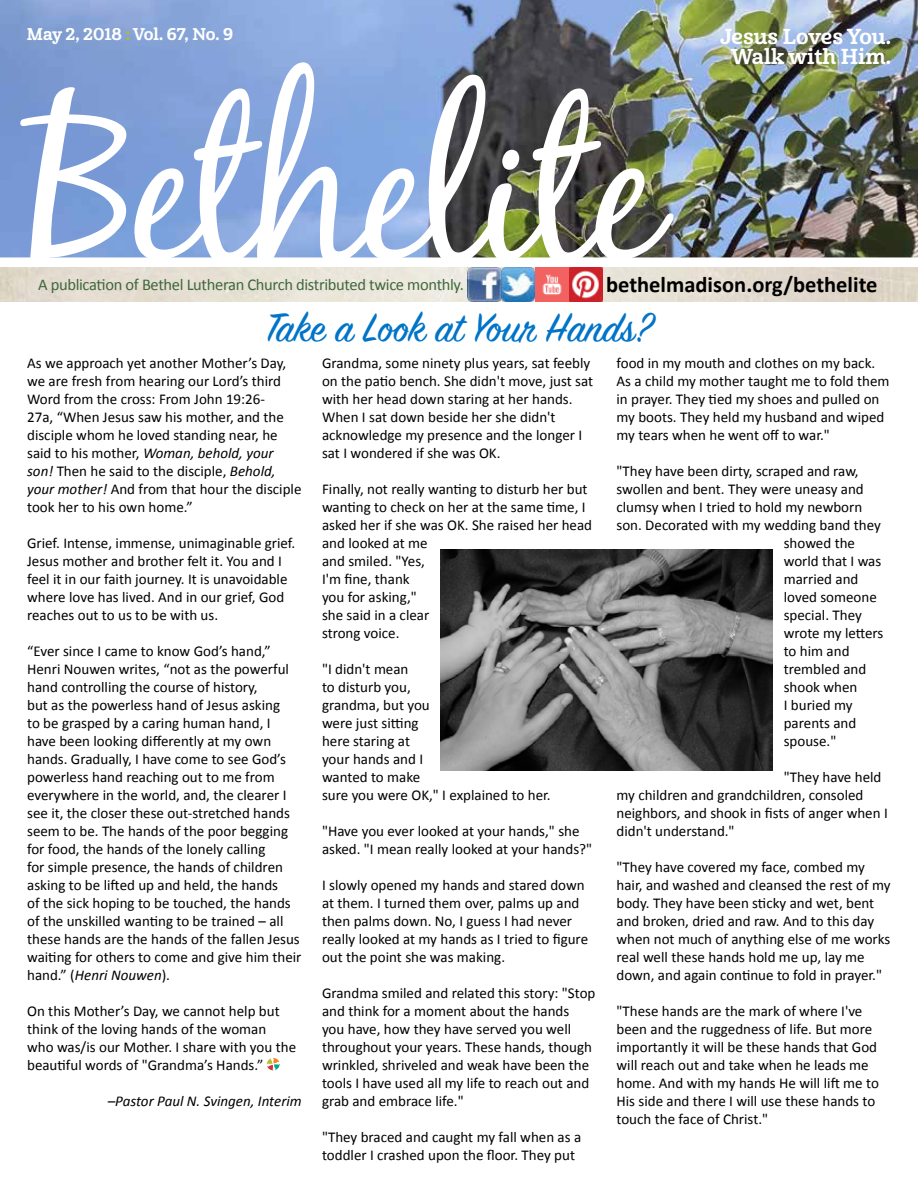
<style>
.page{position:relative;width:918px;height:1188px;background:#fff}
.page>*{position:absolute;margin:0;border:0;box-sizing:border-box;transform-origin:0 0}
.t1{font:219.6px "Black Jack";letter-spacing:-.02em;color:#fff;scale:.94 1}
.t2{font:45px "Sign Painter House Script";color:#0074c8}
.t3{font:700 22.5px "Calibri";color:#000}
.t4{font:21px/19.5px "Cabrito Nor Bol";color:#fff;text-align:center}
.t5{font:16.5px "Calibri";letter-spacing:-.02em;color:#3e683d}
.t6{font:16.5px "Cabrito Nor Bol";color:#fff}
.t7{font:15px/18px "Calibri";color:#000}
.t8{font:italic 15px "Calibri";color:#000}
.s1{color:#b7ba19}
.s2{font-style:italic}
</style>
<div class="page">
<img style="left:0;top:0;width:918px;height:257px">
<img style="left:0;top:268px;width:918px;height:33px">
<img style="left:468px;top:268px;width:134px;height:33px">
<svg style="left:267px;top:1058px;width:13px;height:12px"></svg>
<img style="left:441px;top:549px;width:332px;height:221px">
<p class="t6" style="left:27px;top:23px;width:208px">May 2, 2018 <span class="s1">:</span> Vol. 67, No. 9</p>
<h3 class="t4" style="left:720px;top:27px;width:172px">Jesus Loves You.<br>Walk with Him.</h3>
<h1 class="t1" style="left:27px;top:53px;width:675px">Bethelite</h1>
<p class="t5" style="left:38px;top:275px;width:427px">A publication of Bethel Lutheran Church distributed twice monthly.</p>
<h3 class="t3" style="left:606px;top:268px;width:273px">bethelmadison.org/bethelite</h3>
<h2 class="t2" style="left:266px;top:300px;width:388px">Take a Look at Your Hands?</h2>
<p class="t7" style="left:27px;top:354px;width:276px">As we approach yet another Mother’s Day, we are fresh from hearing our Lord’s third Word from the cross: From John 19:26-<br>27a, “When Jesus saw his mother, and the disciple whom he loved standing near, he said to his mother, <span class="s2">Woman, behold, your son!</span> Then he said to the disciple, <span class="s2">Behold, your mother!</span> And from that hour the disciple took her to his own home.”</p>
<p class="t7" style="left:27px;top:534px;width:270px">Grief. Intense, immense, unimaginable grief.<br>Jesus mother and brother felt it. You and I feel it in our faith journey. It is unavoidable where love has lived. And in our grief, God reaches out to us to be with us.</p>
<p class="t7" style="left:27px;top:642px;width:276px">“Ever since I came to know God’s hand,” Henri Nouwen writes, “not as the powerful hand controlling the course of history,<br>but as the powerless hand of Jesus asking<br>to be grasped by a caring human hand, I have been looking differently at my own hands. Gradually, I have come to see God’s powerless hand reaching out to me from everywhere in the world, and, the clearer I see it, the closer these out-stretched hands seem to be. The hands of the poor begging for food, the hands of the lonely calling<br>for simple presence, the hands of children asking to be lifted up and held, the hands<br>of the sick hoping to be touched, the hands of the unskilled wanting to be trained – all these hands are the hands of the fallen Jesus waiting for others to come and give him their hand.” (<span class="s2">Henri Nouwen</span>).</p>
<p class="t7" style="left:27px;top:1002px;width:271px">On this Mother’s Day, we cannot help but think of the loving hands of the woman who was/is our Mother. I share with you the beautiful words of "Grandma’s Hands.”</p>
<p class="t8" style="left:108px;top:1092px;width:195px">–Pastor Paul N. Svingen, Interim</p>
<p class="t7" style="left:322px;top:354px;width:273px">Grandma, some ninety plus years, sat feebly on the patio bench. She didn't move, just sat with her head down staring at her hands.<br>When I sat down beside her she didn't acknowledge my presence and the longer I sat I wondered if she was OK.</p>
<p class="t7" style="left:322px;top:480px;width:272px">Finally, not really wanting to disturb her but wanting to check on her at the same time, I asked her if she was OK. She raised her head and looked at me<br>and smiled. "Yes,<br>I'm fine, thank<br>you for asking,"<br>she said in a clear<br>strong voice.</p>
<p class="t7" style="left:322px;top:660px;width:230px">"I didn't mean<br>to disturb you,<br>grandma, but you<br>were just sitting<br>here staring at<br>your hands and I<br>wanted to make<br>sure you were OK," I explained to her.</p>
<p class="t7" style="left:322px;top:822px;width:272px">"Have you ever looked at your hands," she asked. "I mean really looked at your hands?"</p>
<p class="t7" style="left:322px;top:876px;width:268px">I slowly opened my hands and stared down at them. I turned them over, palms up and then palms down. No, I guess I had never really looked at my hands as I tried to figure out the point she was making.</p>
<p class="t7" style="left:322px;top:984px;width:275px">Grandma smiled and related this story: "Stop and think for a moment about the hands you have, how they have served you well throughout your years. These hands, though wrinkled, shriveled and weak have been the tools I have used all my life to reach out and grab and embrace life."</p>
<p class="t7" style="left:322px;top:1128px;width:261px">"They braced and caught my fall when as a toddler I crashed upon the floor. They put</p>
<p class="t7" style="left:617px;top:354px;width:275px">food in my mouth and clothes on my back.<br>As a child my mother taught me to fold them in prayer. They tied my shoes and pulled on my boots. They held my husband and wiped my tears when he went off to war."</p>
<p class="t7" style="left:617px;top:462px;width:244px">"They have been dirty, scraped and raw,</p>
<p class="t7" style="left:617px;top:480px;width:249px">swollen and bent. They were uneasy and</p>
<p class="t7" style="left:617px;top:498px;width:247px">clumsy when I tried to hold my newborn</p>
<p class="t7" style="left:617px;top:516px;width:266px">son. Decorated with my wedding band they</p>
<p class="t7" style="left:784px;top:534px;width:73px">showed the</p>
<p class="t7" style="left:784px;top:552px;width:99px">world that I was</p>
<p class="t7" style="left:784px;top:570px;width:76px">married and</p>
<p class="t7" style="left:784px;top:588px;width:95px">loved someone</p>
<p class="t7" style="left:784px;top:606px;width:80px">special. They</p>
<p class="t7" style="left:784px;top:624px;width:101px">wrote my letters</p>
<p class="t7" style="left:784px;top:642px;width:67px">to him and</p>
<p class="t7" style="left:784px;top:660px;width:84px">trembled and</p>
<p class="t7" style="left:784px;top:678px;width:75px">shook when</p>
<p class="t7" style="left:784px;top:696px;width:70px">I buried my</p>
<p class="t7" style="left:784px;top:714px;width:74px">parents and</p>
<p class="t7" style="left:784px;top:732px;width:54px">spouse."</p>
<p class="t7" style="left:617px;top:768px;width:273px;text-indent:167px">"They have held my children and grandchildren, consoled neighbors, and shook in fists of anger when I didn't understand."</p>
<p class="t7" style="left:617px;top:858px;width:276px">"They have covered my face, combed my hair, and washed and cleansed the rest of my body. They have been sticky and wet, bent and broken, dried and raw. And to this day when not much of anything else of me works real well these hands hold me up, lay me down, and again continue to fold in prayer."</p>
<p class="t7" style="left:617px;top:1002px;width:264px">"These hands are the mark of where I've been and the ruggedness of life. But more importantly it will be these hands that God will reach out and take when he leads me home. And with my hands He will lift me to His side and there I will use these hands to touch the face of Christ."</p>
</div>
